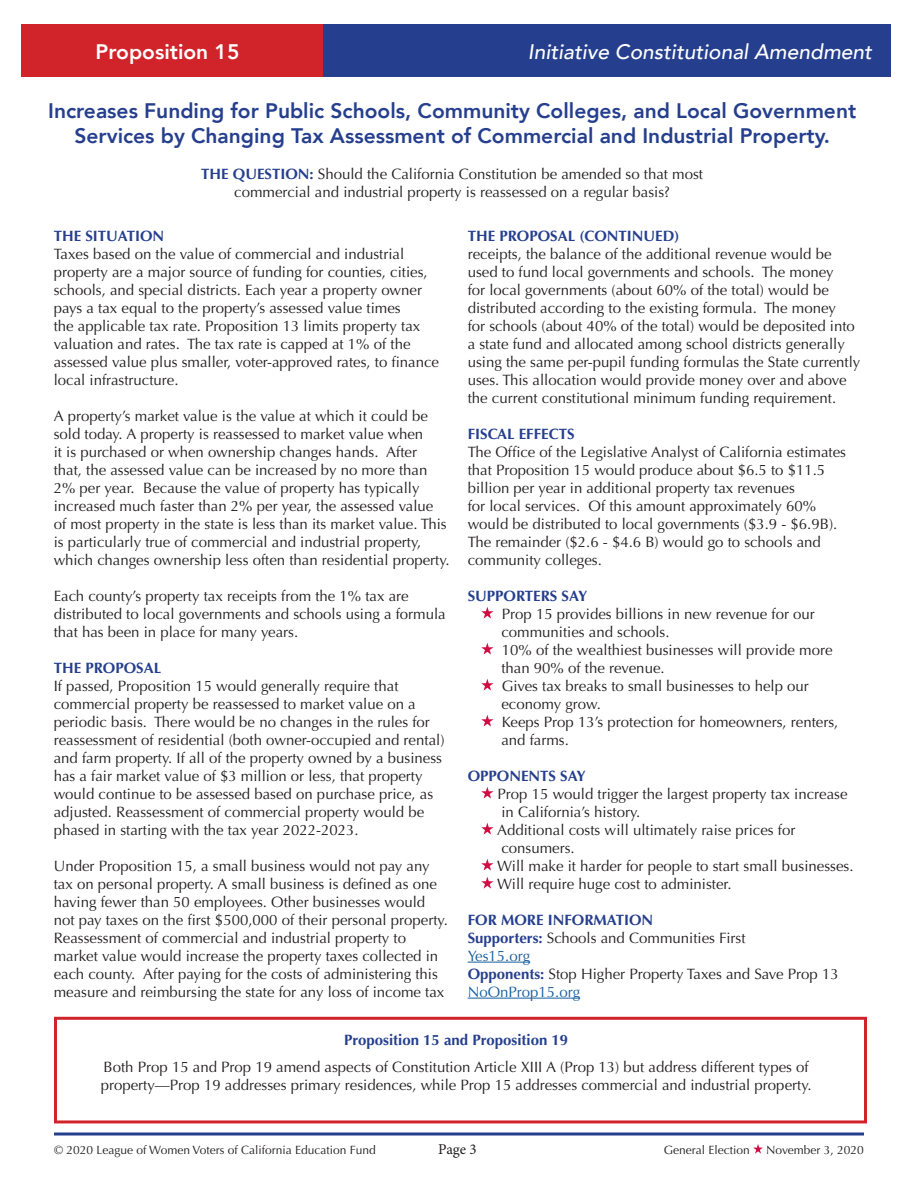
<style>
.page{position:relative;width:918px;height:1188px;background:#fff}
.page>*{position:absolute;margin:0;border:0;box-sizing:border-box;transform-origin:0 0}
.t1{font:800 21px/25.2px "Avenir";color:#253f8e;text-align:center}
.t2{font:italic 500 21px "Avenir";color:#fff}
.t3{font:800 21px "Avenir";color:#fff}
.t4{font:15px/18px "Optima";color:#231f20}
.t5{font:700 15px "Optima";color:#253f8e}
.t6{font:15px "Optima";color:#175d9e}
.t7{font:15px "Minion Pro";color:#231f20}
.t8{font:12px "Optima";color:#231f20}
.s1{font-weight:700;color:#253f8e}
</style>
<div class="page">
<svg style="left:54px;top:1132px;width:810px;height:4px;background:#5b6eaa"></svg>
<svg style="left:753px;top:1144px;width:10px;height:10px"></svg>
<div style="left:323px;top:25px;width:568px;height:52px;background:#253f8e"></div>
<div style="left:21px;top:25px;width:302px;height:52px;background:#d1232a"></div>
<hr style="left:468px;top:962px;width:62px;height:1px;background:#175d9e">
<hr style="left:468px;top:998px;width:112px;height:1px;background:#175d9e">
<svg style="left:481px;top:607px;width:12px;height:12px"></svg>
<svg style="left:481px;top:643px;width:12px;height:12px"></svg>
<svg style="left:481px;top:679px;width:12px;height:12px"></svg>
<svg style="left:481px;top:715px;width:12px;height:12px"></svg>
<svg style="left:481px;top:787px;width:12px;height:12px"></svg>
<svg style="left:481px;top:823px;width:12px;height:12px"></svg>
<svg style="left:481px;top:859px;width:12px;height:12px"></svg>
<svg style="left:481px;top:877px;width:12px;height:12px"></svg>
<div style="left:54px;top:1017px;width:813px;height:106px;border:3px solid #d1232a"></div>
<p class="t3" style="left:96px;top:36px;width:145px">Proposition 15</p>
<p class="t2" style="left:528px;top:40px;width:346px">Initiative Constitutional Amendment</p>
<p class="t1" style="left:48px;top:98px;width:810px">Increases Funding for Public Schools, Community Colleges, and Local Government<br>Services by Changing Tax Assessment of Commercial and Industrial Property.</p>
<p class="t4" style="left:201px;top:166px;width:503px"><span class="s1">THE QUESTION:</span> Should the California Constitution be amended so that most</p>
<p class="t4" style="left:234px;top:184px;width:437px">commercial and industrial property is reassessed on a regular basis?</p>
<p class="t5" style="left:54px;top:227px;width:112px">THE SITUATION</p>
<p class="t4" style="left:54px;top:245px;width:387px">Taxes based on the value of commercial and industrial property are a major source of funding for counties, cities, schools, and special districts. Each year a property owner pays a tax equal to the property’s assessed value times<br>the applicable tax rate. Proposition 13 limits property tax valuation and rates. The tax rate is capped at 1% of the assessed value plus smaller, voter-approved rates, to finance local infrastructure.</p>
<p class="t4" style="left:54px;top:407px;width:398px">A property’s market value is the value at which it could be sold today. A property is reassessed to market value when<br>it is purchased or when ownership changes hands. After<br>that, the assessed value can be increased by no more than 2% per year. Because the value of property has typically increased much faster than 2% per year, the assessed value of most property in the state is less than its market value. This is particularly true of commercial and industrial property, which changes ownership less often than residential property.</p>
<p class="t4" style="left:54px;top:587px;width:394px">Each county’s property tax receipts from the 1% tax are distributed to local governments and schools using a formula that has been in place for many years.</p>
<p class="t5" style="left:54px;top:659px;width:109px">THE PROPOSAL</p>
<p class="t4" style="left:54px;top:677px;width:392px">If passed, Proposition 15 would generally require that commercial property be reassessed to market value on a periodic basis. There would be no changes in the rules for reassessment of residential (both owner-occupied and rental) and farm property. If all of the property owned by a business has a fair market value of $3 million or less, that property would continue to be assessed based on purchase price, as adjusted. Reassessment of commercial property would be phased in starting with the tax year 2022-2023.</p>
<p class="t4" style="left:54px;top:857px;width:396px">Under Proposition 15, a small business would not pay any tax on personal property. A small business is defined as one having fewer than 50 employees. Other businesses would not pay taxes on the first $500,000 of their personal property.</p>
<p class="t4" style="left:54px;top:929px;width:392px">Reassessment of commercial and industrial property to market value would increase the property taxes collected in each county. After paying for the costs of administering this measure and reimbursing the state for any loss of income tax</p>
<p class="t5" style="left:468px;top:227px;width:213px">THE PROPOSAL (CONTINUED)</p>
<p class="t4" style="left:468px;top:245px;width:394px">receipts, the balance of the additional revenue would be used to fund local governments and schools. The money<br>for local governments (about 60% of the total) would be distributed according to the existing formula. The money<br>for schools (about 40% of the total) would be deposited into a state fund and allocated among school districts generally using the same per-pupil funding formulas the State currently uses. This allocation would provide money over and above the current constitutional minimum funding requirement.</p>
<p class="t5" style="left:468px;top:425px;width:108px">FISCAL EFFECTS</p>
<p class="t4" style="left:468px;top:443px;width:380px">The Office of the Legislative Analyst of California estimates that Proposition 15 would produce about $6.5 to $11.5 billion per year in additional property tax revenues<br>for local services. Of this amount approximately 60% would be distributed to local governments ($3.9 - $6.9B).<br>The remainder ($2.6 - $4.6 B) would go to schools and community colleges.</p>
<p class="t5" style="left:468px;top:587px;width:121px">SUPPORTERS SAY</p>
<p class="t4" style="left:501px;top:605px;width:315px">Prop 15 provides billions in new revenue for our communities and schools.</p>
<p class="t4" style="left:501px;top:641px;width:333px">10% of the wealthiest businesses will provide more than 90% of the revenue.</p>
<p class="t4" style="left:501px;top:677px;width:309px">Gives tax breaks to small businesses to help our economy grow.</p>
<p class="t4" style="left:501px;top:713px;width:338px">Keeps Prop 13’s protection for homeowners, renters, and farms.</p>
<p class="t5" style="left:468px;top:767px;width:120px">OPPONENTS SAY</p>
<p class="t4" style="left:498px;top:785px;width:351px">Prop 15 would trigger the largest property tax increase in California’s history.</p>
<p class="t4" style="left:497px;top:821px;width:300px">Additional costs will ultimately raise prices for consumers.</p>
<p class="t4" style="left:497px;top:857px;width:358px">Will make it harder for people to start small businesses.</p>
<p class="t4" style="left:497px;top:875px;width:236px">Will require huge cost to administer.</p>
<p class="t5" style="left:468px;top:911px;width:187px">FOR MORE INFORMATION</p>
<p class="t4" style="left:468px;top:929px;width:279px"><span class="s1">Supporters:</span> Schools and Communities First</p>
<p class="t6" style="left:468px;top:947px;width:64px">Yes15.org</p>
<p class="t4" style="left:468px;top:965px;width:373px"><span class="s1">Opponents:</span> Stop Higher Property Taxes and Save Prop 13</p>
<p class="t6" style="left:468px;top:983px;width:114px">NoOnProp15.org</p>
<p class="t5" style="left:344px;top:1031px;width:226px">Proposition 15 and Proposition 19</p>
<p class="t4" style="left:101px;top:1058px;width:712px">Both Prop 15 and Prop 19 amend aspects of Constitution Article XIII A (Prop 13) but address different types of property—Prop 19 addresses primary residences, while Prop 15 addresses commercial and industrial property.</p>
<p class="t8" style="left:54px;top:1143px;width:323px">© 2020 League of Women Voters of California Education Fund</p>
<p class="t7" style="left:438px;top:1139px;width:40px">Page 3</p>
<p class="t8" style="left:664px;top:1143px;width:87px">General Election</p>
<p class="t8" style="left:766px;top:1143px;width:99px">November 3, 2020</p>
</div>
